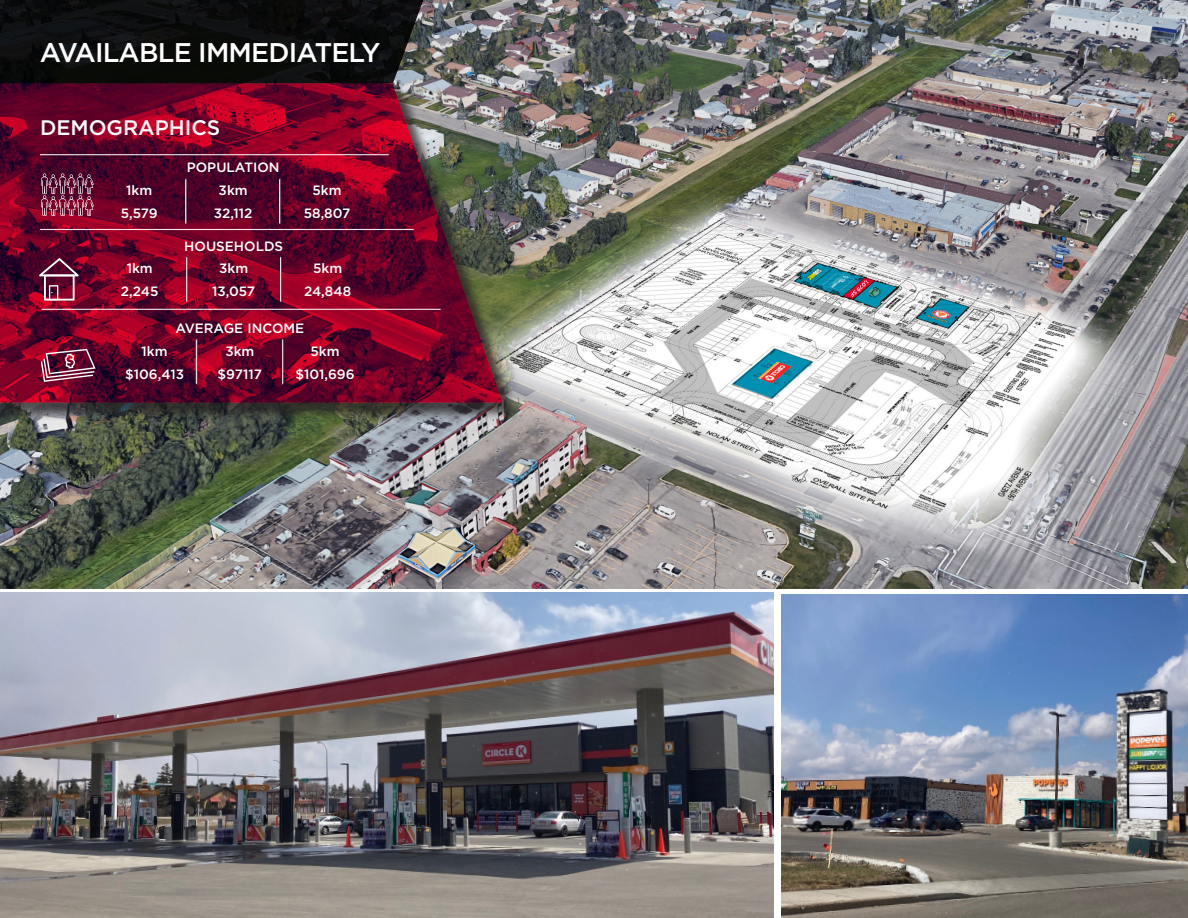
<style>
.page{position:relative;width:1188px;height:918px;background:#fff}
.page>*{position:absolute;margin:0;border:0;box-sizing:border-box;transform-origin:0 0}
.t1{font:500 27px "Gotham";letter-spacing:-.03em;color:#fff}
.t2{font:500 21px "Gotham";color:#fff}
.Body_Text{font:500 13.5px "Gotham";color:#fff}
</style>
<div class="page">
<img style="left:0;top:0;width:1188px;height:588px">
<div style="left:0;top:85px;width:520px;height:336px;background:#231f20;opacity:.75"></div>
<svg style="left:0;top:83px;width:502px;height:319px"></svg>
<svg style="left:0;top:0;width:423px;height:83px"></svg>
<svg style="left:197px;top:339px;width:1px;height:46px"></svg>
<svg style="left:41px;top:173px;width:53px;height:43px"></svg>
<svg style="left:186px;top:178px;width:1px;height:46px"></svg>
<svg style="left:280px;top:178px;width:1px;height:46px"></svg>
<svg style="left:41px;top:349px;width:55px;height:33px"></svg>
<svg style="left:39px;top:258px;width:40px;height:43px"></svg>
<hr style="left:40px;top:154px;width:349px;height:1px;background:#fff">
<hr style="left:40px;top:229px;width:374px;height:1px;background:#fff">
<hr style="left:42px;top:309px;width:399px;height:1px;background:#fff">
<hr style="left:185px;top:179px;width:1px;height:45px;background:#fff">
<hr style="left:279px;top:179px;width:1px;height:45px;background:#fff">
<hr style="left:186px;top:257px;width:1px;height:44px;background:#fff">
<hr style="left:280px;top:257px;width:1px;height:44px;background:#fff">
<hr style="left:196px;top:340px;width:1px;height:44px;background:#fff">
<hr style="left:282px;top:340px;width:1px;height:44px;background:#fff">
<img style="left:782px;top:594px;width:406px;height:324px">
<img style="left:0;top:593px;width:773px;height:325px">
<p class="t1" style="left:40px;top:35px;width:342px">AVAILABLE IMMEDIATELY</p>
<p class="t2" style="left:40px;top:114px;width:182px">DEMOGRAPHICS</p>
<p class="Body_Text" style="left:187px;top:158px;width:94px">POPULATION</p>
<p class="Body_Text" style="left:126px;top:181px;width:28px">1km</p>
<p class="Body_Text" style="left:219px;top:181px;width:31px">3km</p>
<p class="Body_Text" style="left:313px;top:181px;width:31px">5km</p>
<p class="Body_Text" style="left:121px;top:204px;width:38px">5,579</p>
<p class="Body_Text" style="left:214px;top:204px;width:40px">32,112</p>
<p class="Body_Text" style="left:304px;top:204px;width:48px">58,807</p>
<p class="Body_Text" style="left:184px;top:237px;width:100px">HOUSEHOLDS</p>
<p class="Body_Text" style="left:127px;top:260px;width:28px">1km</p>
<p class="Body_Text" style="left:219px;top:260px;width:31px">3km</p>
<p class="Body_Text" style="left:313px;top:260px;width:31px">5km</p>
<p class="Body_Text" style="left:121px;top:283px;width:39px">2,245</p>
<p class="Body_Text" style="left:212px;top:283px;width:45px">13,057</p>
<p class="Body_Text" style="left:304px;top:283px;width:49px">24,848</p>
<p class="Body_Text" style="left:175px;top:320px;width:130px">AVERAGE INCOME</p>
<p class="Body_Text" style="left:142px;top:342px;width:28px">1km</p>
<p class="Body_Text" style="left:225px;top:342px;width:31px">3km</p>
<p class="Body_Text" style="left:311px;top:342px;width:31px">5km</p>
<p class="Body_Text" style="left:125px;top:365px;width:60px">$106,413</p>
<p class="Body_Text" style="left:218px;top:365px;width:46px">$97117</p>
<p class="Body_Text" style="left:296px;top:365px;width:61px">$101,696</p>
</div>
